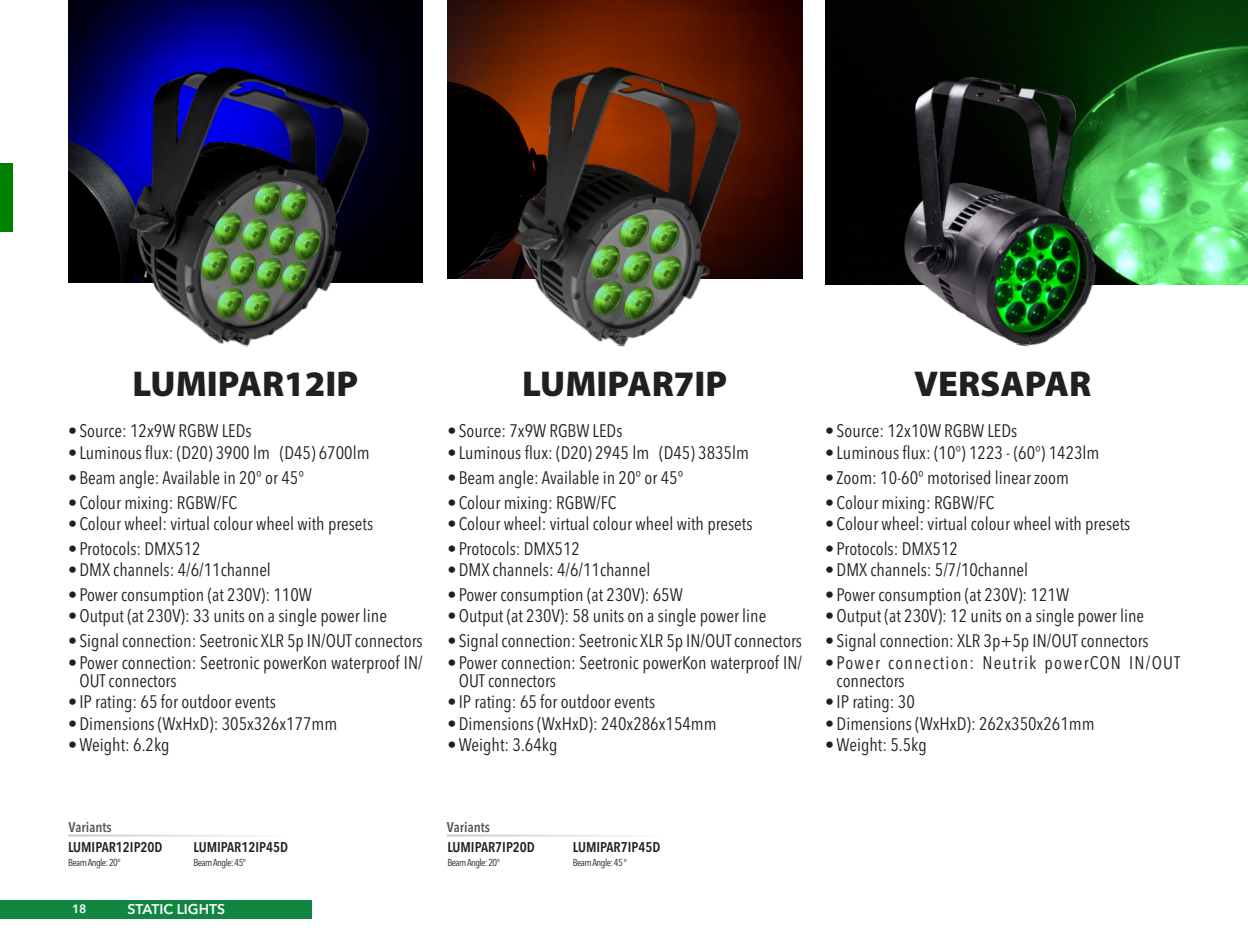
<style>
.page{position:relative;width:1248px;height:936px;background:#fff}
.page>*{position:absolute;margin:0;border:0;box-sizing:border-box;transform-origin:0 0}
.indice{font:900 36px "Myriad Pro";color:#231f20}
.t1{font:condensed 18px/18px "Avenir Next LT Pro";color:#231f20}
.t2{font:condensed 18px/18px "Avenir Next LT Pro";letter-spacing:.065em;color:#231f20}
.DescrizioneDati_IT{font:600 condensed 14px "Avenir Next LT Pro";color:#231f20}
.TITOLINI{font:600 condensed 14px "Avenir Next LT Pro";color:#57585a}
.t3{font:600 14px "Avenir Next LT Pro";color:#fff}
.t4{font:600 12px "Avenir Next LT Pro";color:#fff}
.Accessori{font:condensed 10px "Avenir Next LT Pro";letter-spacing:-.05em;color:#231f20}
</style>
<div class="page">
<div style="left:0;top:163px;width:12px;height:68px;background:#008000"></div>
<img style="left:447px;top:0;width:355px;height:278px">
<img style="left:502px;top:57px;width:244px;height:290px">
<img style="left:68px;top:0;width:354px;height:282px">
<img style="left:116px;top:57px;width:259px;height:290px">
<img style="left:825px;top:0;width:422px;height:284px">
<hr style="left:68px;top:834px;width:221px;height:2px;background:#c7c8ca">
<img style="left:886px;top:70px;width:232px;height:277px">
<div style="left:0;top:900px;width:311px;height:18px;background:#118641"></div>
<hr style="left:446px;top:834px;width:221px;height:2px;background:#c7c8ca">
<p class="indice" style="left:132px;top:363px;width:227px">LUMIPAR12IP</p>
<p class="t1" style="left:68px;top:422px;width:185px">• Source: 12x9W RGBW LEDs</p>
<p class="t1" style="left:68px;top:443px;width:303px">• Luminous flux: (D20) 3900 lm (D45) 6700lm</p>
<p class="t1" style="left:68px;top:468px;width:237px">• Beam angle: Available in 20° or 45°</p>
<p class="t1" style="left:68px;top:493px;width:171px">• Colour mixing: RGBW/FC</p>
<p class="t1" style="left:68px;top:514px;width:306px">• Colour wheel: virtual colour wheel with presets</p>
<p class="t1" style="left:68px;top:539px;width:134px">• Protocols: DMX512</p>
<p class="t1" style="left:68px;top:560px;width:204px">•DMX channels: 4/6/11channel</p>
<p class="t1" style="left:68px;top:585px;width:245px">• Power consumption (at 230V): 110W</p>
<p class="t1" style="left:68px;top:607px;width:320px">•Output (at 230V): 33 units on a single power line</p>
<p class="t1" style="left:68px;top:631px;width:356px">• Signal connection: Seetronic XLR 5p IN/OUT connectors</p>
<p class="t1" style="left:79px;top:653px;width:345px;text-indent:-11px">• Power connection: Seetronic powerKon waterproof IN/<br>OUT connectors</p>
<p class="t1" style="left:68px;top:692px;width:209px">• IP rating: 65 for outdoor events</p>
<p class="t1" style="left:68px;top:714px;width:271px">•Dimensions (WxHxD): 305x326x177mm</p>
<p class="t1" style="left:68px;top:735px;width:103px">•Weight: 6.2kg</p>
<p class="indice" style="left:522px;top:363px;width:206px">LUMIPAR7IP</p>
<p class="indice" style="left:913px;top:363px;width:179px">VERSAPAR</p>
<p class="t1" style="left:447px;top:422px;width:176px">• Source: 7x9W RGBW LEDs</p>
<p class="t1" style="left:447px;top:443px;width:303px">• Luminous flux: (D20) 2945 lm (D45) 3835lm</p>
<p class="t1" style="left:447px;top:468px;width:237px">• Beam angle: Available in 20° or 45°</p>
<p class="t1" style="left:447px;top:493px;width:171px">• Colour mixing: RGBW/FC</p>
<p class="t1" style="left:447px;top:514px;width:306px">• Colour wheel: virtual colour wheel with presets</p>
<p class="t1" style="left:447px;top:539px;width:134px">• Protocols: DMX512</p>
<p class="t1" style="left:447px;top:560px;width:204px">•DMX channels: 4/6/11channel</p>
<p class="t1" style="left:447px;top:585px;width:237px">• Power consumption (at 230V): 65W</p>
<p class="t1" style="left:447px;top:607px;width:320px">•Output (at 230V): 58 units on a single power line</p>
<p class="t1" style="left:447px;top:631px;width:356px">• Signal connection: Seetronic XLR 5p IN/OUT connectors</p>
<p class="t1" style="left:458px;top:653px;width:345px;text-indent:-11px">• Power connection: Seetronic powerKon waterproof IN/<br>OUT connectors</p>
<p class="t1" style="left:447px;top:692px;width:209px">• IP rating: 65 for outdoor events</p>
<p class="t1" style="left:447px;top:714px;width:271px">•Dimensions (WxHxD): 240x286x154mm</p>
<p class="t1" style="left:447px;top:735px;width:111px">•Weight: 3.64kg</p>
<p class="t1" style="left:825px;top:422px;width:193px">• Source: 12x10W RGBW LEDs</p>
<p class="t1" style="left:825px;top:443px;width:275px">• Luminous flux: (10°) 1223 - (60°) 1423lm</p>
<p class="t1" style="left:825px;top:468px;width:245px">• Zoom: 10-60° motorised linear zoom</p>
<p class="t1" style="left:825px;top:493px;width:171px">• Colour mixing: RGBW/FC</p>
<p class="t1" style="left:825px;top:514px;width:306px">• Colour wheel: virtual colour wheel with presets</p>
<p class="t1" style="left:825px;top:539px;width:134px">• Protocols: DMX512</p>
<p class="t1" style="left:825px;top:560px;width:204px">•DMX channels: 5/7/10channel</p>
<p class="t1" style="left:825px;top:585px;width:245px">• Power consumption (at 230V): 121W</p>
<p class="t1" style="left:825px;top:607px;width:320px">•Output (at 230V): 12 units on a single power line</p>
<p class="t1" style="left:825px;top:631px;width:325px">• Signal connection: XLR 3p+5p IN/OUT connectors</p>
<p class="t2" style="left:836px;top:653px;width:345px;text-indent:-11px">•Power connection: Neutrik powerCON IN/OUT connectors</p>
<p class="t1" style="left:825px;top:692px;width:91px">• IP rating: 30</p>
<p class="t1" style="left:825px;top:714px;width:271px">•Dimensions (WxHxD): 262x350x261mm</p>
<p class="t1" style="left:825px;top:735px;width:103px">•Weight: 5.5kg</p>
<p class="TITOLINI" style="left:68px;top:818px;width:45px">Variants</p>
<p class="TITOLINI" style="left:446px;top:818px;width:45px">Variants</p>
<p class="DescrizioneDati_IT" style="left:68px;top:838px;width:96px">LUMIPAR12IP20D</p>
<p class="DescrizioneDati_IT" style="left:193px;top:838px;width:96px">LUMIPAR12IP45D</p>
<p class="DescrizioneDati_IT" style="left:447px;top:838px;width:89px">LUMIPAR7IP20D</p>
<p class="DescrizioneDati_IT" style="left:573px;top:838px;width:89px">LUMIPAR7IP45D</p>
<p class="Accessori" style="left:68px;top:856px;width:54px">Beam Angle: 20°</p>
<p class="Accessori" style="left:193px;top:856px;width:54px">Beam Angle: 45°</p>
<p class="Accessori" style="left:447px;top:856px;width:54px">Beam Angle: 20°</p>
<p class="Accessori" style="left:573px;top:856px;width:55px">Beam Angle: 45 °</p>
<p class="t4" style="left:72px;top:901px;width:16px">18</p>
<p class="t3" style="left:128px;top:900px;width:99px">STATIC LIGHTS</p>
</div>
